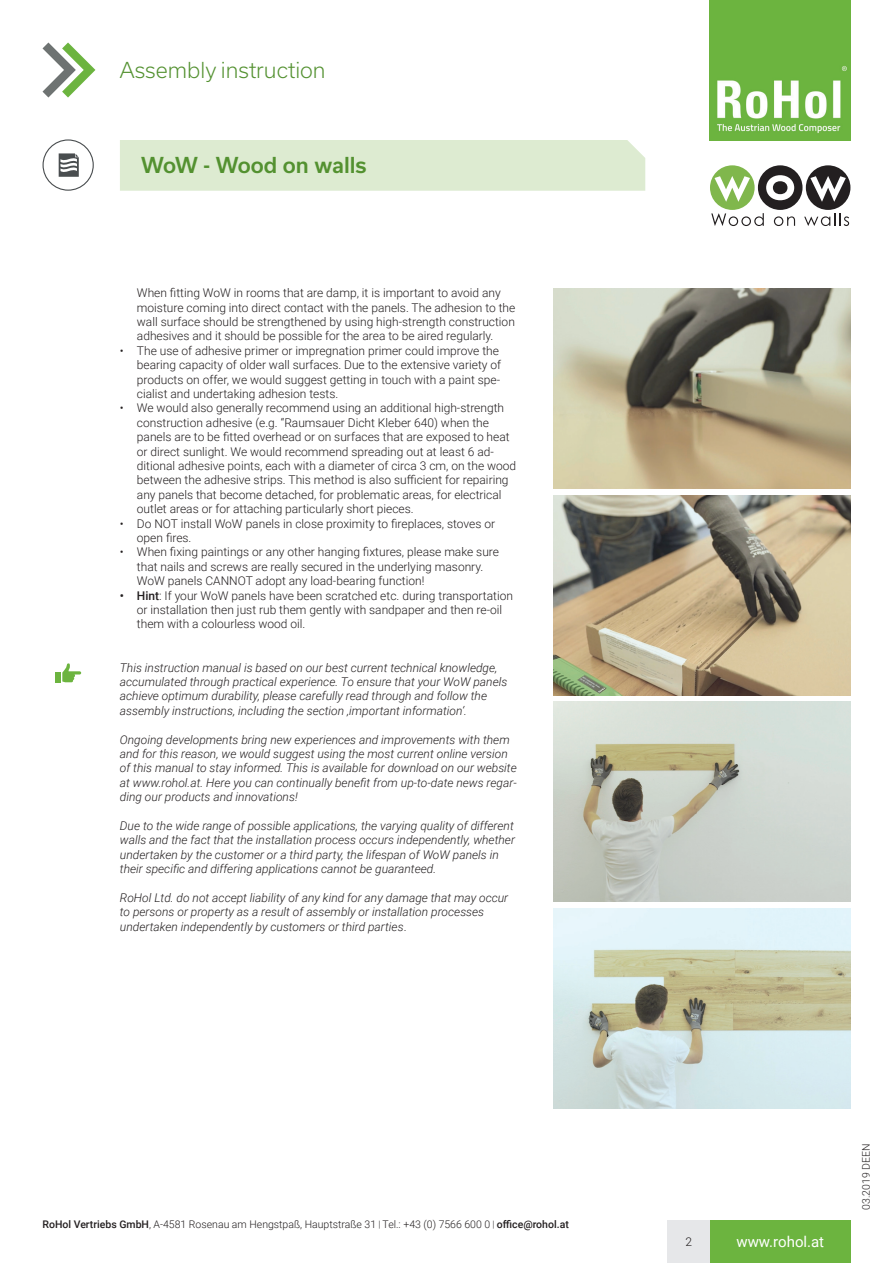
<style>
.page{position:relative;width:893px;height:1263px;background:#fff}
.page>*{position:absolute;margin:0;border:0;box-sizing:border-box;transform-origin:0 0}
.t1{font:300 21px "Usual";color:#539130}
.t2{font:500 21px "Usual";color:#539130}
.t3{font:15px "Roboto";color:#fff}
.t4{font:300 12px/14.4px "Roboto";color:#231f20}
.t5{font:italic 300 12px/14.4px "Roboto";color:#231f20}
.t6{font:300 10.5px "Roboto";color:#231f20}
.s1{font-weight:500}
.s2{font-style:normal}
.s3{font-family:"Baufra";font-weight:400}
</style>
<div class="page">
<img style="left:710px;top:0;width:140px;height:140px">
<div style="left:710px;top:1220px;width:140px;height:43px;background:#6cb43f"></div>
<svg style="left:43px;top:43px;width:52px;height:55px"></svg>
<div style="left:668px;top:1220px;width:42px;height:43px;background:#e6e7e9"></div>
<div style="left:120px;top:140px;width:525px;height:51px;background:#ddebd1"></div>
<div style="left:43px;top:139px;width:51px;height:52px;border:1px solid #494d4f;border-radius:50%"></div>
<svg style="left:59px;top:153px;width:20px;height:24px"></svg>
<svg style="left:710px;top:165px;width:140px;height:61px"></svg>
<div style="left:55px;top:672px;width:6px;height:10px;background:#6cb43f"></div>
<svg style="left:62px;top:663px;width:19px;height:19px"></svg>
<img style="left:553px;top:288px;width:297px;height:200px">
<img style="left:553px;top:495px;width:297px;height:200px">
<img style="left:553px;top:702px;width:297px;height:200px">
<img style="left:553px;top:909px;width:297px;height:200px">
<h1 class="t1" style="left:120px;top:58px;width:207px">Assembly instruction</h1>
<h1 class="t2" style="left:141px;top:153px;width:227px">WoW - Wood on walls</h1>
<p class="t4" style="left:137px;top:285px;width:380px">When fitting WoW in rooms that are damp, it is important to avoid any moisture coming into direct contact with the panels. The adhesion to the wall surface should be strengthened by using high-strength construction adhesives and it should be possible for the area to be aired regularly.</p>
<p class="t4" style="left:137px;top:343px;width:366px;text-indent:-17px">• The use of adhesive primer or impregnation primer could improve the bearing capacity of older wall surfaces. Due to the extensive variety of products on offer, we would suggest getting in touch with a paint spe&shy;cialist and undertaking adhesion tests.</p>
<p class="t4" style="left:137px;top:400px;width:381px;text-indent:-17px">• We would also generally recommend using an additional high-strength construction adhesive (e.g. “Raumsauer Dicht Kleber 640) when the panels are to be fitted overhead or on surfaces that are exposed to heat or direct sunlight. We would recommend spreading out at least 6 ad&shy;ditional adhesive points, each with a diameter of circa 3 cm, on the wood between the adhesive strips. This method is also sufficient for repairing any panels that become detached, for problematic areas, for electrical outlet areas or for attaching particularly short pieces.</p>
<p class="t4" style="left:137px;top:516px;width:360px;text-indent:-17px">• Do NOT install WoW panels in close proximity to fireplaces, stoves or open fires.</p>
<p class="t4" style="left:137px;top:544px;width:364px;text-indent:-17px">• When fixing paintings or any other hanging fixtures, please make sure that nails and screws are really secured in the underlying masonry.<br>WoW panels CANNOT adopt any load-bearing function!</p>
<p class="t4" style="left:137px;top:588px;width:378px;text-indent:-17px"><span class="s1">• Hint</span>: If your WoW panels have been scratched etc. during transportation or installation then just rub them gently with sandpaper and then re-oil them with a colourless wood oil.</p>
<p class="t5" style="left:120px;top:660px;width:389px">This instruction manual is based on our best current technical knowledge, accumulated through practical experience. To ensure that your WoW panels achieve optimum durability, please carefully read through and follow the assembly instructions, including the section ‚important information‘.</p>
<p class="t5" style="left:120px;top:732px;width:398px">Ongoing developments bring new experiences and improvements with them and for this reason, we would suggest using the most current online version of this manual to stay informed. This is available for download on our website at www.rohol.at. Here you can continually benefit from up-to-date news regar&shy;ding our products and innovations!</p>
<p class="t5" style="left:120px;top:818px;width:397px">Due to the wide range of possible applications, the varying quality of different walls and the fact that the installation process occurs independently, whether undertaken by the customer or a third party, the lifespan of WoW panels in their specific and differing applications cannot be guaranteed.</p>
<p class="t5" style="left:120px;top:890px;width:390px">RoHol Ltd. do not accept liability of any kind for any damage that may occur to persons or property as a result of assembly or installation processes undertaken independently by customers or third parties<span class="s2">.</span></p>
<p class="t6" style="left:43px;top:1217px;width:528px"><span class="s1">RoHol Vertriebs GmbH</span>, A-4581 Rosenau am Hengstpaß, Hauptstraße 31 <span class="s3">|</span> Tel.: +43 (0) 7566 600 0 <span class="s3">|</span> <span class="s1">office@rohol.at</span></p>
<p class="t4" style="left:685px;top:1234px;width:8px">2</p>
<p class="t3" style="left:736px;top:1231px;width:89px">www.rohol.at</p>
<p class="t6" style="left:859px;top:1210px;width:68px;rotate:-90deg">03.2019 DEEN</p>
</div>
